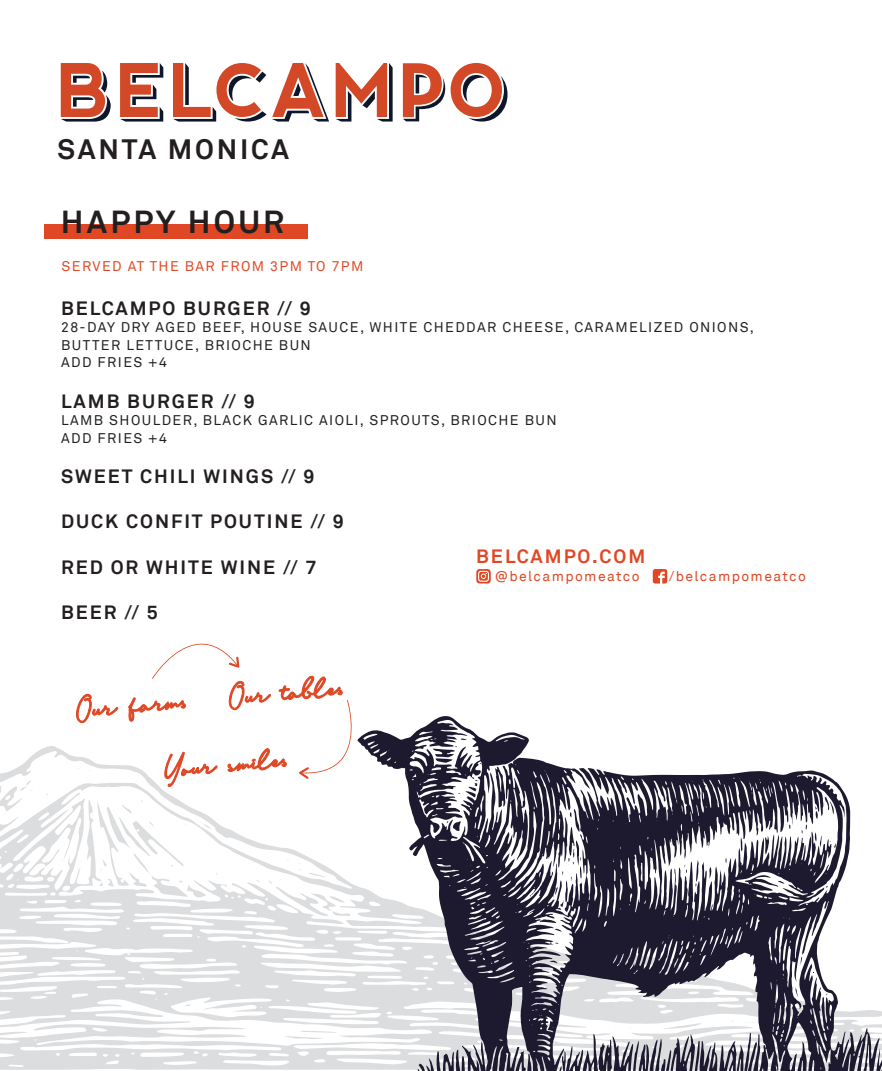
<style>
.page{position:relative;width:882px;height:1071px;background:#fff}
.page>*{position:absolute;margin:0;border:0;box-sizing:border-box;transform-origin:0 0}
.t1{font:700 31.85px "Akkurat";letter-spacing:.1em;color:#231f20}
.t2{font:700 28px "Akkurat";letter-spacing:.1em;color:#231f20}
.t3{font:700 19.25px "Akkurat";letter-spacing:.1em;color:#231f20}
.t4{font:700 19.25px "Akkurat";letter-spacing:.1em;color:#e04825}
.t5{font:14px/17.5px "Akkurat";letter-spacing:.1em;color:#231f20}
.t6{font:14px "Akkurat";letter-spacing:.1em;color:#e04825}
.t7{font:14px "Akkurat";letter-spacing:.1em;color:#e04925}
</style>
<div class="page">
<div style="left:44px;top:224px;width:263px;height:14px;background:#e04825"></div>
<svg style="left:476px;top:569px;width:15px;height:15px"></svg>
<svg style="left:653px;top:569px;width:14px;height:15px"></svg>
<svg style="left:76px;top:644px;width:276px;height:102px"></svg>
<svg style="left:0;top:746px;width:882px;height:324px"></svg>
<svg style="left:357px;top:716px;width:523px;height:355px"></svg>
<svg style="left:495px;top:767px;width:10px;height:40px"></svg>
<svg style="left:874px;top:1048px;width:8px;height:23px"></svg>
<svg style="left:418px;top:1046px;width:63px;height:25px"></svg>
<svg style="left:580px;top:1033px;width:177px;height:38px"></svg>
<svg style="left:765px;top:836px;width:5px;height:19px"></svg>
<svg style="left:741px;top:837px;width:1px;height:14px"></svg>
<svg style="left:709px;top:866px;width:3px;height:12px"></svg>
<svg style="left:825px;top:797px;width:9px;height:17px"></svg>
<svg style="left:814px;top:832px;width:8px;height:15px"></svg>
<svg style="left:802px;top:824px;width:5px;height:10px"></svg>
<svg style="left:815px;top:807px;width:3px;height:12px"></svg>
<svg style="left:831px;top:841px;width:5px;height:7px"></svg>
<svg style="left:683px;top:853px;width:16px;height:34px"></svg>
<svg style="left:553px;top:809px;width:29px;height:98px"></svg>
<svg style="left:540px;top:919px;width:16px;height:4px"></svg>
<svg style="left:550px;top:960px;width:7px;height:4px"></svg>
<svg style="left:555px;top:929px;width:7px;height:3px"></svg>
<svg style="left:447px;top:821px;width:14px;height:10px"></svg>
<svg style="left:458px;top:780px;width:19px;height:17px"></svg>
<svg style="left:433px;top:746px;width:24px;height:17px"></svg>
<svg style="left:800px;top:957px;width:2px;height:8px"></svg>
<svg style="left:795px;top:986px;width:3px;height:11px"></svg>
<svg style="left:778px;top:881px;width:6px;height:3px"></svg>
<svg style="left:61px;top:63px;width:50px;height:59px"></svg>
<svg style="left:120px;top:63px;width:43px;height:59px"></svg>
<svg style="left:173px;top:63px;width:156px;height:59px"></svg>
<svg style="left:336px;top:63px;width:57px;height:59px"></svg>
<svg style="left:451px;top:63px;width:57px;height:59px"></svg>
<svg style="left:403px;top:63px;width:42px;height:58px"></svg>
<h2 class="t2" style="left:57px;top:131px;width:233px">SANTA MONICA</h2>
<h1 class="t1" style="left:61px;top:202px;width:225px">HAPPY HOUR</h1>
<p class="t7" style="left:62px;top:258px;width:303px">SERVED AT THE BAR FROM 3PM TO 7PM</p>
<h3 class="t3" style="left:61px;top:296px;width:251px">BELCAMPO BURGER // 9</h3>
<p class="t5" style="left:61px;top:319px;width:694px">28-DAY DRY AGED BEEF, HOUSE SAUCE, WHITE CHEDDAR CHEESE, CARAMELIZED ONIONS,<br>BUTTER LETTUCE, BRIOCHE BUN<br>ADD FRIES +4</p>
<h3 class="t3" style="left:61px;top:389px;width:195px">LAMB BURGER // 9</h3>
<p class="t5" style="left:61px;top:412px;width:497px">LAMB SHOULDER, BLACK GARLIC AIOLI, SPROUTS, BRIOCHE BUN<br>ADD FRIES +4</p>
<h3 class="t3" style="left:61px;top:464px;width:255px">SWEET CHILI WINGS // 9</h3>
<h3 class="t3" style="left:61px;top:510px;width:284px">DUCK CONFIT POUTINE // 9</h3>
<h3 class="t3" style="left:61px;top:555px;width:257px">RED OR WHITE WINE // 7</h3>
<h3 class="t3" style="left:61px;top:601px;width:98px">BEER // 5</h3>
<h3 class="t4" style="left:476px;top:544px;width:170px">BELCAMPO.COM</h3>
<p class="t6" style="left:495px;top:568px;width:146px">@belcampomeatco</p>
<p class="t6" style="left:669px;top:568px;width:139px">/belcampomeatco</p>
</div>
